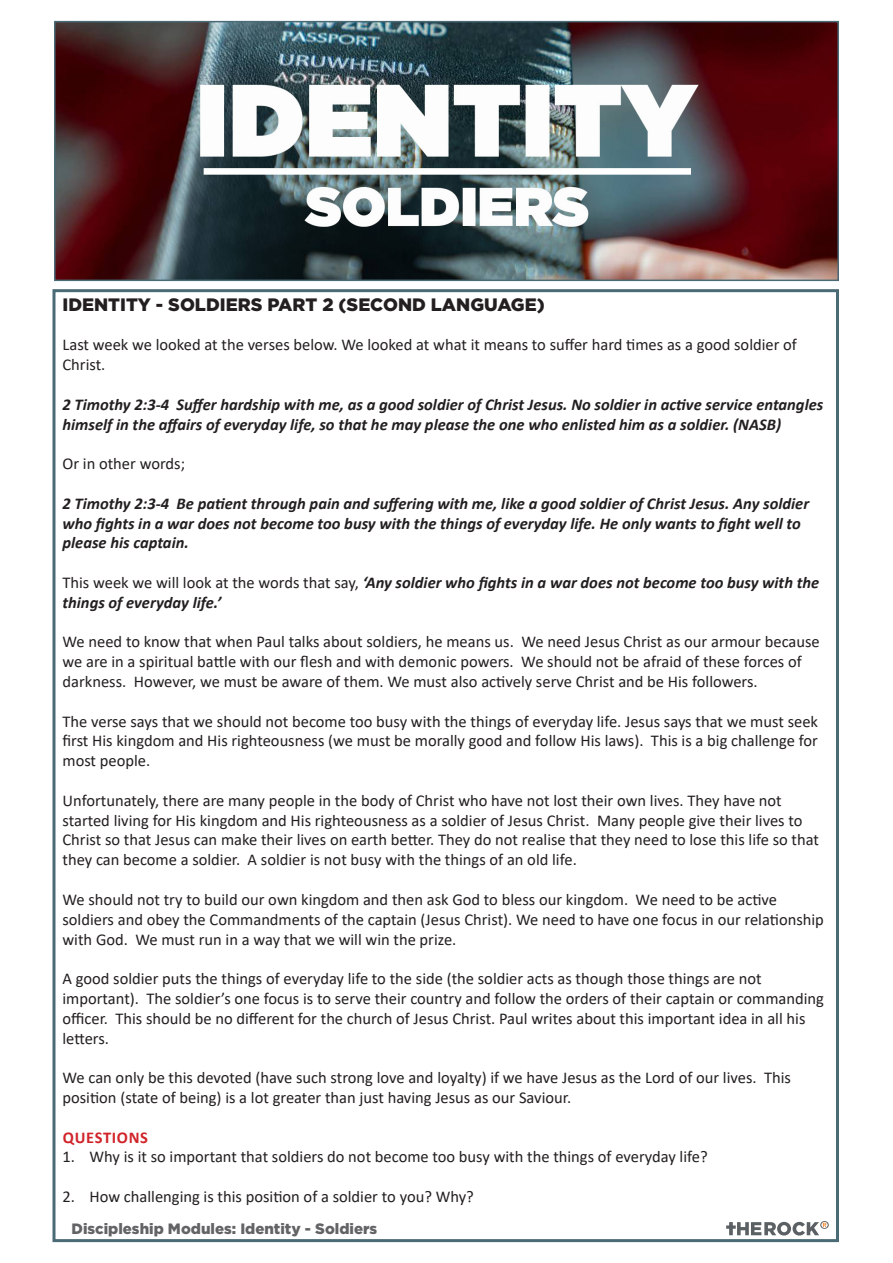
<style>
.page{position:relative;width:893px;height:1263px;background:#fff}
.page>*{position:absolute;margin:0;border:0;box-sizing:border-box;transform-origin:0 0}
.Headings{font:900 18px "Gotham";color:#231f20}
.Standard_text{font:16.5px/19.8px "Calibri";color:#231f20}
.Scripture{font:italic 700 16.5px/19.8px "Calibri";color:#231f20}
.Standard_text-2{font:italic 700 16.5px/19.8px "Calibri";color:#231f20}
.Subheading{font:700 16.5px "Calibri";letter-spacing:.04em;color:#d1232a}
.t1{font:900 15px "Gotham";color:#636366}
.s1{font-weight:400;font-style:normal}
</style>
<div class="page">
<img style="left:57px;top:24px;width:779px;height:254px">
<div style="left:54px;top:21px;width:785px;height:260px;border:2px solid #4a6a75"></div>
<svg style="left:726px;top:1221px;width:103px;height:14px"></svg>
<p class="Headings" style="left:63px;top:294px;width:484px">IDENTITY - SOLDIERS PART 2 (SECOND LANGUAGE)</p>
<p class="Standard_text" style="left:63px;top:335px;width:736px">Last week we looked at the verses below. We looked at what it means to suffer hard times as a good soldier of<br>Christ.</p>
<p class="Scripture" style="left:63px;top:394px;width:762px">2 Timothy 2:3-4 Suffer hardship with me, as a good soldier of Christ Jesus. No soldier in active service entangles himself in the affairs of everyday life, so that he may please the one who enlisted him as a soldier. (NASB)</p>
<p class="Standard_text" style="left:63px;top:453px;width:124px">Or in other words;</p>
<p class="Scripture" style="left:63px;top:493px;width:748px">2 Timothy 2:3-4 Be patient through pain and suffering with me, like a good soldier of Christ Jesus. Any soldier who fights in a war does not become too busy with the things of everyday life. He only wants to fight well to please his captain.</p>
<p class="Standard_text-2" style="left:63px;top:572px;width:758px"><span class="s1">This week we will look at the words that say,</span> ‘Any soldier who fights in a war does not become too busy with the things of everyday life.’</p>
<p class="Standard_text" style="left:63px;top:632px;width:759px">We need to know that when Paul talks about soldiers, he means us. We need Jesus Christ as our armour because we are in a spiritual battle with our flesh and with demonic powers. We should not be afraid of these forces of darkness. However, we must be aware of them. We must also actively serve Christ and be His followers.</p>
<p class="Standard_text" style="left:63px;top:711px;width:757px;text-align:justify">The verse says that we should not become too busy with the things of everyday life. Jesus says that we must seek first His kingdom and His righteousness (we must be morally good and follow His laws). This is a big challenge for most people.</p>
<p class="Standard_text" style="left:63px;top:790px;width:758px">Unfortunately, there are many people in the body of Christ who have not lost their own lives. They have not started living for His kingdom and His righteousness as a soldier of Jesus Christ. Many people give their lives to Christ so that Jesus can make their lives on earth better. They do not realise that they need to lose this life so that they can become a soldier. A soldier is not busy with the things of an old life.</p>
<p class="Standard_text" style="left:63px;top:889px;width:763px">We should not try to build our own kingdom and then ask God to bless our kingdom. We need to be active soldiers and obey the Commandments of the captain (Jesus Christ). We need to have one focus in our relationship with God. We must run in a way that we will win the prize.</p>
<p class="Standard_text" style="left:63px;top:968px;width:763px">A good soldier puts the things of everyday life to the side (the soldier acts as though those things are not important). The soldier’s one focus is to serve their country and follow the orders of their captain or commanding officer. This should be no different for the church of Jesus Christ. Paul writes about this important idea in all his letters.</p>
<p class="Standard_text" style="left:63px;top:1067px;width:730px">We can only be this devoted (have such strong love and loyalty) if we have Jesus as the Lord of our lives. This position (state of being) is a lot greater than just having Jesus as our Saviour.</p>
<p class="Subheading" style="left:63px;top:1125px;width:87px">QUESTIONS</p>
<p class="Standard_text" style="left:63px;top:1146px;width:647px">1. Why is it so important that soldiers do not become too busy with the things of everyday life?</p>
<p class="Standard_text" style="left:63px;top:1186px;width:413px">2. How challenging is this position of a soldier to you? Why?</p>
<p class="t1" style="left:72px;top:1220px;width:307px">Discipleship Modules: Identity - Soldiers</p>
</div>
